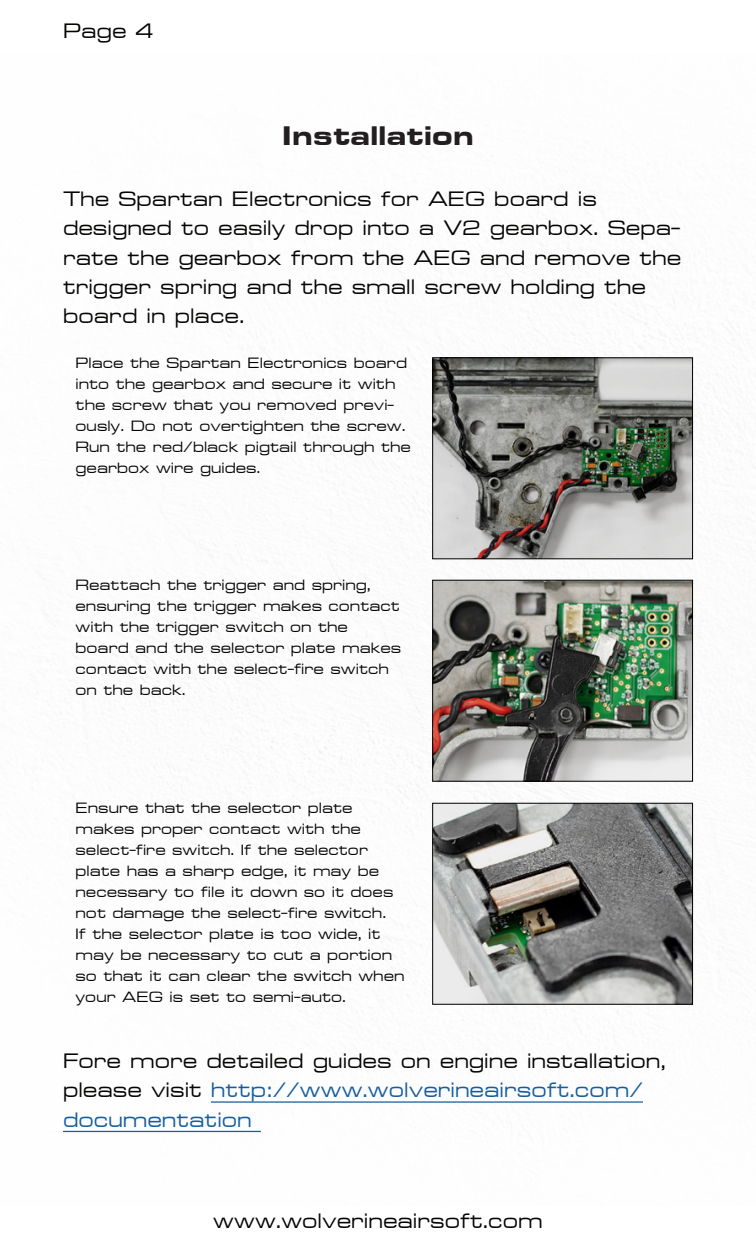
<style>
.page{position:relative;width:756px;height:1260px;background:#fff}
.page>*{position:absolute;margin:0;border:0;box-sizing:border-box;transform-origin:0 0}
.Chapter{font:31.5px "Microstyle Bold Extended ATT";color:#231f20}
.t1{font:24.5px/29.4px "Microstyle Extended ATT";color:#040503}
.Small{font:17.5px/21px "Microstyle Extended ATT";color:#040503}
.s1{color:#175d9e}
</style>
<div class="page">
<img style="left:434px;top:359px;width:257px;height:198px">
<div style="left:432px;top:357px;width:261px;height:202px;border:1px solid #000"></div>
<img style="left:434px;top:582px;width:257px;height:198px">
<div style="left:432px;top:580px;width:261px;height:202px;border:1px solid #000"></div>
<hr style="left:211px;top:1101px;width:432px;height:2px;background:#175d9e">
<hr style="left:63px;top:1131px;width:198px;height:1px;background:#175d9e">
<img style="left:434px;top:805px;width:257px;height:198px">
<div style="left:432px;top:803px;width:261px;height:202px;border:1px solid #000"></div>
<h2 class="t1" style="left:63px;top:16px;width:92px">Page 4</h2>
<p class="Chapter" style="left:282px;top:118px;width:194px">Installation</p>
<p class="t1" style="left:63px;top:184px;width:620px">The Spartan Electronics for AEG board is designed to easily drop into a V2 gearbox. Sepa&shy;rate the gearbox from the AEG and remove the trigger spring and the small screw holding the board in place.</p>
<p class="Small" style="left:76px;top:352px;width:337px">Place the Spartan Electronics board into the gearbox and secure it with the screw that you removed previ&shy;ously. Do not overtighten the screw.<br>Run the red/black pigtail through the gearbox wire guides.</p>
<p class="Small" style="left:76px;top:574px;width:327px">Reattach the trigger and spring, ensuring the trigger makes contact with the trigger switch on the board and the selector plate makes contact with the select-fire switch on the back.</p>
<p class="Small" style="left:76px;top:797px;width:330px">Ensure that the selector plate makes proper contact with the select-fire switch. If the selector plate has a sharp edge, it may be necessary to file it down so it does not damage the select-fire switch.<br>If the selector plate is too wide, it may be necessary to cut a portion so that it can clear the switch when your AEG is set to semi-auto.</p>
<p class="t1" style="left:63px;top:1046px;width:604px">Fore more detailed guides on engine installation, please visit <span class="s1">http://www.wolverineairsoft.com/ documentation</span></p>
<h2 class="t1" style="left:213px;top:1206px;width:331px">www.wolverineairsoft.com</h2>
</div>
